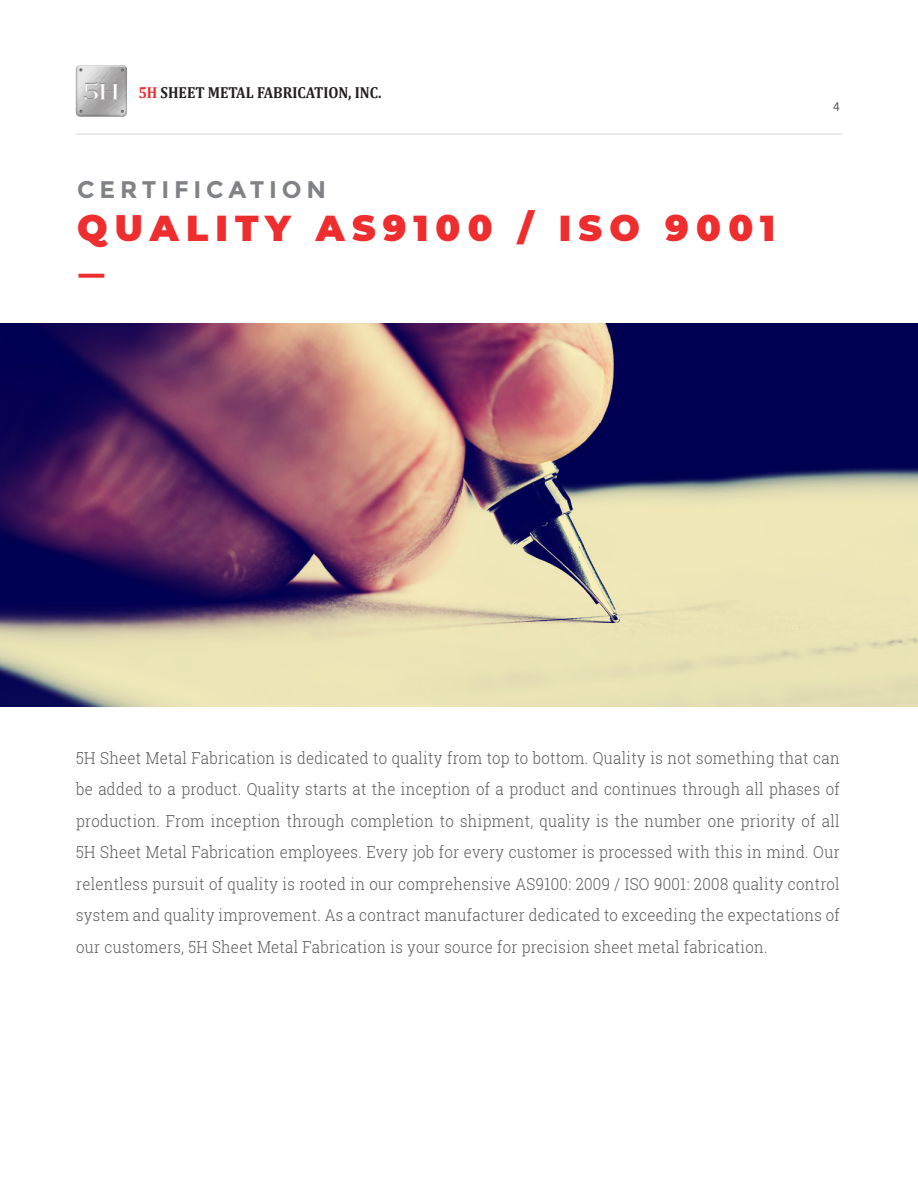
<style>
.page{position:relative;width:918px;height:1188px;background:#fff}
.page>*{position:absolute;margin:0;border:0;box-sizing:border-box;transform-origin:0 0}
.Content_30_Bold{font:900 36px "Montserrat";letter-spacing:.2em;color:#ee2d2e}
.Content_24{font:700 36px "Source Sans Pro";color:#ee2d2e}
.Sub_headline_16{font:700 24px "Montserrat";letter-spacing:.2em;color:#808285}
.Table_Text{font:300 16.5px/31.5px "Roboto Slab";letter-spacing:.02em;color:#57585a;text-align:justify;scale:.91 1}
.t1{font:700 16.05px "Cambria";color:#231f20;scale:.91 1}
.t2{font:13.5px "Source Sans Pro";color:#57585a}
.s1{color:#ee2d2e}
</style>
<div class="page">
<img style="left:0;top:323px;width:918px;height:384px">
<hr style="left:76px;top:134px;width:766px;height:1px;background:#d4d4d4">
<img style="left:75px;top:65px;width:52px;height:52px">
<p class="t1" style="left:138px;top:82px;width:269px"><span class="s1">5H</span> SHEET METAL FABRICATION, INC.</p>
<p class="Sub_headline_16" style="left:77px;top:175px;width:250px">CERTIFICATION</p>
<p class="Content_30_Bold" style="left:77px;top:202px;width:699px">QUALITY AS9100 / ISO 9001</p>
<p class="Content_24" style="left:77px;top:248px;width:30px">―</p>
<p class="t2" style="left:833px;top:98px;width:8px">4</p>
<p class="Table_Text" style="left:76px;top:742px;width:841px">5H Sheet Metal Fabrication is dedicated to quality from top to bottom. Quality is not something that can be added to a product. Quality starts at the inception of a product and continues through all phases of production. From inception through completion to shipment, quality is the number one priority of all 5H Sheet Metal Fabrication employees. Every job for every customer is processed with this in mind. Our relentless pursuit of quality is rooted in our comprehensive AS9100: 2009 / ISO 9001: 2008 quality control system and quality improvement. As a contract manufacturer dedicated to exceeding the expectations of our customers, 5H Sheet Metal Fabrication is your source for precision sheet metal fabrication.</p>
</div>
